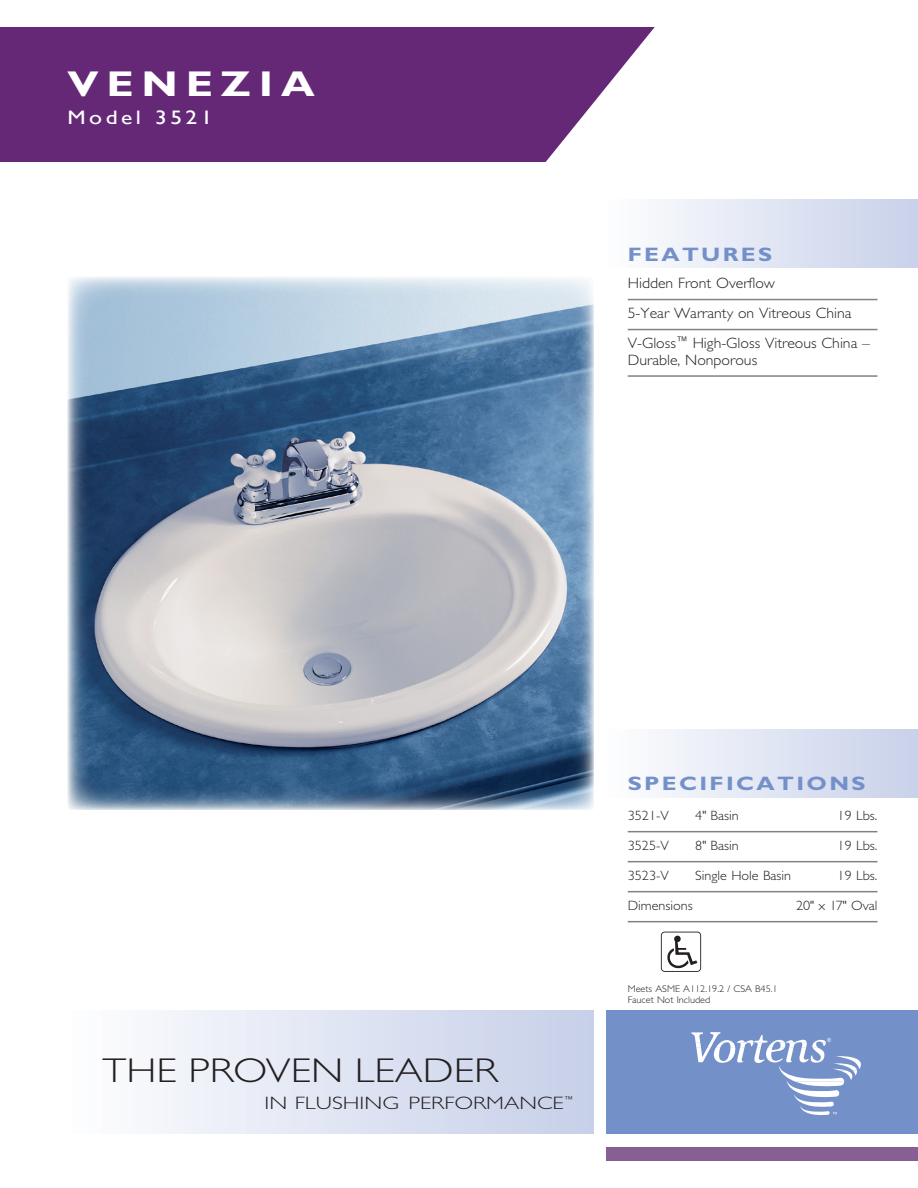
<style>
.page{position:relative;width:918px;height:1188px;background:#fff}
.page>*{position:absolute;margin:0;border:0;box-sizing:border-box;transform-origin:0 0}
.t1{font:700 36px "Gill Sans";letter-spacing:.18em;color:#fff;scale:1.2 1}
.t2{font:300 34.5px "Gill Sans";color:#231f20;scale:1.21 1}
.t3{font:700 19.5px "Gill Sans";letter-spacing:.1em;color:#7490c9;scale:1.2 1}
.t4{font:19.5px "Gill Sans";letter-spacing:.15em;color:#fff;scale:1.2 1}
.t5{font:300 18px "Gill Sans";color:#231f20;scale:1.29 1}
.t6{font:300 15px/30px "Gill Sans";color:#231f20;scale:1.05 1}
.t7{font:300 13.5px "Gill Sans";color:#231f20;scale:1.05 1}
.t8{font:300 9.75px/11.2px "Gill Sans";color:#231f20;scale:1.05 1}
</style>
<div class="page">
<div style="left:606px;top:200px;width:312px;height:68px;background:linear-gradient(to right,#fdfefe,#c8d1ea)"></div>
<div style="left:606px;top:729px;width:312px;height:68px;background:linear-gradient(to right,#fdfefe,#c8d1ea)"></div>
<div style="left:68px;top:1010px;width:526px;height:124px;background:linear-gradient(to right,#fdfefe,#c6cfe9)"></div>
<div style="left:606px;top:1010px;width:312px;height:124px;background:#7490c9"></div>
<div style="left:606px;top:1148px;width:312px;height:13px;background:#875f93"></div>
<svg style="left:691px;top:1032px;width:170px;height:83px"></svg>
<svg style="left:0;top:27px;width:655px;height:135px;background:#703981"></svg>
<svg style="left:661px;top:932px;width:40px;height:40px"></svg>
<img style="left:68px;top:277px;width:526px;height:533px">
<hr style="left:628px;top:299px;width:250px;height:1px;background:#808285">
<hr style="left:628px;top:329px;width:250px;height:1px;background:#808285">
<hr style="left:628px;top:375px;width:250px;height:2px;background:#808285">
<hr style="left:628px;top:831px;width:250px;height:1px;background:#808285">
<hr style="left:628px;top:861px;width:250px;height:1px;background:#808285">
<hr style="left:628px;top:891px;width:250px;height:1px;background:#808285">
<hr style="left:628px;top:921px;width:250px;height:1px;background:#808285">
<h1 class="t1" style="left:68px;top:63px;width:208px">VENEZIA</h1>
<h3 class="t4" style="left:68px;top:106px;width:122px">Model 3521</h3>
<h3 class="t3" style="left:628px;top:243px;width:122px">FEATURES</h3>
<p class="t6" style="left:628px;top:268px;width:232px">Hidden Front Overflow<br>5-Year Warranty on Vitreous China<br>V-Gloss<sup>™</sup> High-Gloss Vitreous China –</p>
<p class="t6" style="left:628px;top:345px;width:125px">Durable, Nonporous</p>
<h2 class="t2" style="left:103px;top:1051px;width:328px">THE PROVEN LEADER</h2>
<p class="t5" style="left:265px;top:1093px;width:241px">IN FLUSHING PERFORMANCE<sup>™</sup></p>
<h3 class="t3" style="left:628px;top:772px;width:200px">SPECIFICATIONS</h3>
<p class="t7" style="left:628px;top:808px;width:41px">3521-V</p>
<p class="t7" style="left:695px;top:808px;width:43px">4" Basin</p>
<p class="t7" style="left:838px;top:808px;width:40px">19 Lbs.</p>
<p class="t7" style="left:628px;top:838px;width:41px">3525-V</p>
<p class="t7" style="left:695px;top:838px;width:43px">8" Basin</p>
<p class="t7" style="left:838px;top:838px;width:40px">19 Lbs.</p>
<p class="t7" style="left:628px;top:868px;width:41px">3523-V</p>
<p class="t7" style="left:695px;top:868px;width:93px">Single Hole Basin</p>
<p class="t7" style="left:838px;top:868px;width:40px">19 Lbs.</p>
<p class="t7" style="left:628px;top:898px;width:64px">Dimensions</p>
<p class="t7" style="left:796px;top:898px;width:79px">20" x 17" Oval</p>
<p class="t8" style="left:628px;top:983px;width:144px">Meets ASME A112.19.2 / CSA B45.1<br>Faucet Not Included</p>
</div>
